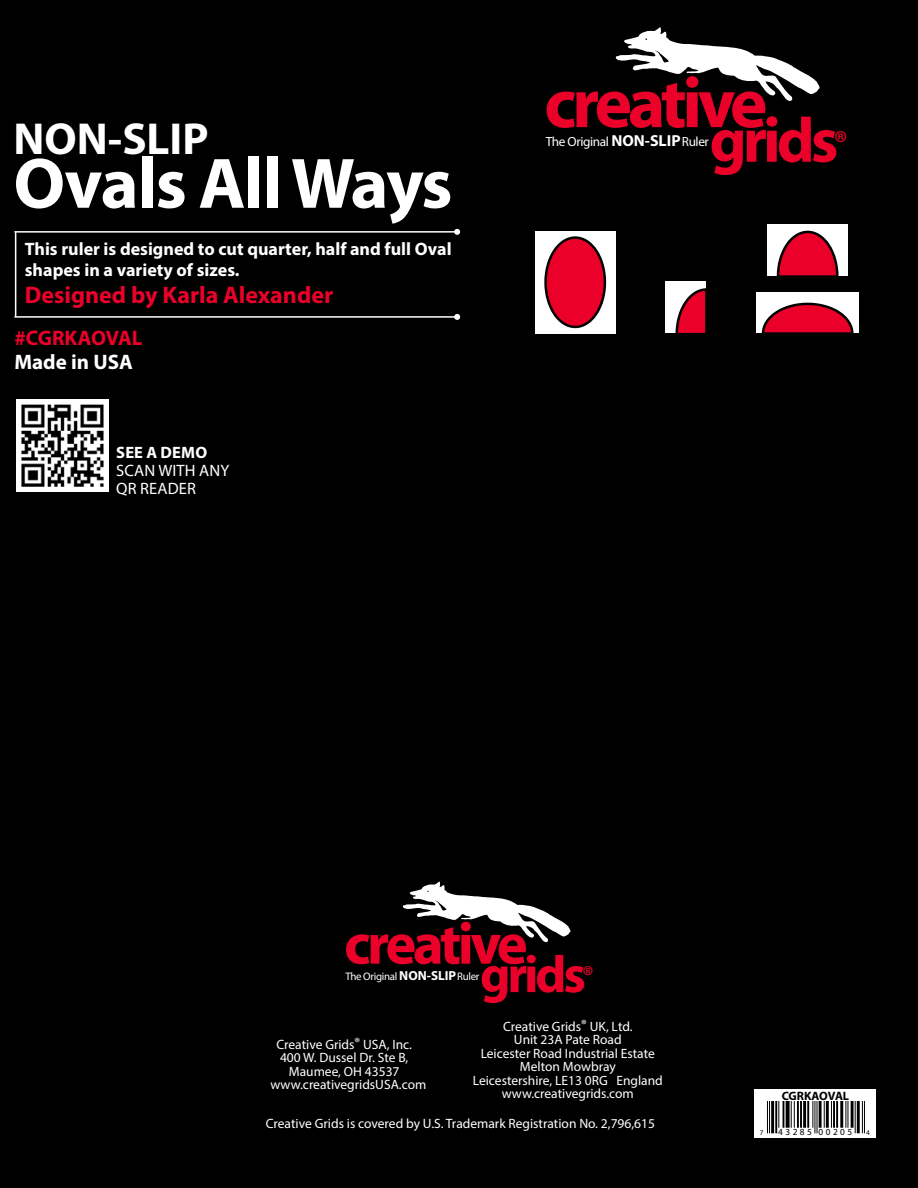
<style>
.page{position:relative;width:918px;height:1188px;background:#000}
.page>*{position:absolute;margin:0;border:0;box-sizing:border-box;transform-origin:0 0}
.t1{font:700 72px "Myriad Pro";letter-spacing:-.025em;color:#fff}
.t2{font:700 71.25px "Myriad";letter-spacing:-.06em;color:#eb0029}
.t3{font:700 63.6px "Myriad";letter-spacing:-.06em;color:#eb0029}
.t4{font:700 58.65px "Myriad";letter-spacing:-.06em;color:#eb0029}
.t5{font:700 52.2px "Myriad";letter-spacing:-.06em;color:#eb0029}
.t6{font:700 45px "Myriad Pro";color:#fff}
.t7{font:700 24.9px "Myriad";color:#eb0029}
.t8{font:700 24px "Myriad Pro";color:#eb0029}
.t9{font:700 21px "Myriad Pro";letter-spacing:-.005em;color:#eb0029}
.t10{font:700 21px "Myriad Pro";color:#fff}
.t11{font:700 20.4px "Myriad";color:#eb0029}
.t12{font:700 18px/21px "Myriad Pro";color:#fff}
.t13{font:16.5px/18px "Myriad Pro";letter-spacing:.01em;color:#fff}
.t14{font:700 16.5px "Myriad Pro";letter-spacing:.01em;color:#fff}
.t15{font:13.5px/13.5px "Myriad Pro";color:#fff;text-align:center}
.t16{font:13.35px "Myriad Pro";letter-spacing:-.03em;color:#fff}
.t17{font:700 12.15px "Myriad Pro";letter-spacing:-.005em;color:#000}
.t18{font:10.95px "Myriad Pro";letter-spacing:-.03em;color:#fff}
.t19{font:9.3px "Myriad Pro";letter-spacing:.265em;color:#000}
.t20{font:7.2px "Myriad Pro";color:#000}
.s1{font-weight:700;font-size:15.9px}
.s2{font-weight:700;font-size:13.2px}
</style>
<div class="page">
<hr style="left:14px;top:231px;width:443px;height:2px;background:#fff">
<svg style="left:454px;top:229px;width:6px;height:6px"></svg>
<hr style="left:14px;top:316px;width:443px;height:2px;background:#fff">
<svg style="left:454px;top:314px;width:6px;height:6px"></svg>
<hr style="left:15px;top:232px;width:1px;height:85px;background:#fff">
<svg style="left:616px;top:27px;width:204px;height:74px"></svg>
<img style="left:16px;top:400px;width:92px;height:91px">
<svg style="left:403px;top:881px;width:168px;height:61px"></svg>
<svg style="left:755px;top:1089px;width:121px;height:49px;fill:#fff"></svg>
<hr style="left:767px;top:1102px;width:1px;height:31px;background:#000">
<hr style="left:769px;top:1102px;width:1px;height:31px;background:#000">
<hr style="left:771px;top:1102px;width:3px;height:31px;background:#000">
<hr style="left:775px;top:1102px;width:2px;height:31px;background:#000">
<svg style="left:778px;top:1102px;width:6px;height:26px"></svg>
<svg style="left:786px;top:1102px;width:4px;height:26px"></svg>
<svg style="left:791px;top:1102px;width:4px;height:26px"></svg>
<hr style="left:797px;top:1102px;width:2px;height:26px;background:#000">
<hr style="left:800px;top:1102px;width:2px;height:26px;background:#000">
<hr style="left:803px;top:1102px;width:3px;height:26px;background:#000">
<hr style="left:807px;top:1102px;width:2px;height:26px;background:#000">
<svg style="left:812px;top:1102px;width:1px;height:26px"></svg>
<hr style="left:815px;top:1102px;width:1px;height:31px;background:#000">
<hr style="left:817px;top:1102px;width:1px;height:31px;background:#000">
<hr style="left:819px;top:1102px;width:3px;height:26px;background:#000">
<svg style="left:824px;top:1102px;width:1px;height:26px"></svg>
<hr style="left:826px;top:1102px;width:3px;height:26px;background:#000">
<svg style="left:831px;top:1102px;width:1px;height:26px"></svg>
<hr style="left:833px;top:1102px;width:2px;height:26px;background:#000">
<hr style="left:836px;top:1102px;width:2px;height:26px;background:#000">
<hr style="left:840px;top:1102px;width:3px;height:26px;background:#000">
<svg style="left:845px;top:1102px;width:4px;height:26px"></svg>
<hr style="left:851px;top:1102px;width:3px;height:26px;background:#000">
<hr style="left:855px;top:1102px;width:1px;height:31px;background:#000">
<hr style="left:857px;top:1102px;width:3px;height:31px;background:#000">
<hr style="left:862px;top:1102px;width:1px;height:31px;background:#000">
<hr style="left:864px;top:1102px;width:1px;height:31px;background:#000">
<div style="left:535px;top:231px;width:80px;height:103px;background:#fff"></div>
<svg style="left:544px;top:236px;width:63px;height:93px"></svg>
<div style="left:665px;top:282px;width:40px;height:51px;background:#fff"></div>
<svg style="left:675px;top:287px;width:31px;height:46px"></svg>
<div style="left:768px;top:224px;width:80px;height:51px;background:#fff"></div>
<svg style="left:775px;top:230px;width:65px;height:46px"></svg>
<div style="left:756px;top:292px;width:103px;height:40px;background:#fff"></div>
<svg style="left:760px;top:302px;width:95px;height:31px"></svg>
<h3 class="t6" style="left:14px;top:122px;width:197px">NON-SLIP</h3>
<h1 class="t1" style="left:14px;top:156px;width:440px">Ovals All Ways</h1>
<h3 class="t12" style="left:25px;top:241px;width:428px">This ruler is designed to cut quarter, half and full Oval shapes in a variety of sizes.</h3>
<h3 class="t8" style="left:25px;top:286px;width:310px">Designed by Karla Alexander</h3>
<h3 class="t9" style="left:14px;top:330px;width:130px">#CGRKAOVAL</h3>
<h3 class="t10" style="left:14px;top:354px;width:120px">Made in USA</h3>
<p class="t14" style="left:116px;top:446px;width:92px">SEE A DEMO</p>
<p class="t13" style="left:116px;top:463px;width:115px">SCAN WITH ANY<br>QR READER</p>
<h2 class="t2" style="left:544px;top:76px;width:225px">creative</h2>
<h3 class="t3" style="left:710px;top:116px;width:130px">grids</h3>
<h3 class="t7" style="left:835px;top:130px;width:14px">®</h3>
<p class="t16" style="left:546px;top:137px;width:165px">The Original <span class="s1">NON-SLIP</span>Ruler</p>
<h3 class="t4" style="left:344px;top:922px;width:185px">creative</h3>
<h3 class="t5" style="left:480px;top:955px;width:107px">grids</h3>
<h3 class="t11" style="left:583px;top:966px;width:12px">®</h3>
<p class="t18" style="left:345px;top:972px;width:136px">The Original <span class="s2">NON-SLIP</span>Ruler</p>
<p class="t15" style="left:276px;top:1039px;width:137px">Creative Grids® USA, Inc.</p>
<p class="t15" style="left:280px;top:1052px;width:130px">400 W. Dussel Dr. Ste B,</p>
<p class="t15" style="left:289px;top:1066px;width:112px">Maumee, OH 43537</p>
<p class="t15" style="left:271px;top:1079px;width:157px">www.creativegridsUSA.com</p>
<p class="t15" style="left:473px;top:1021px;width:192px">Creative Grids® UK, Ltd.<br>Unit 23A Pate Road<br>Leicester Road Industrial Estate<br>Melton Mowbray<br>Leicestershire, LE13 0RG England www.creativegrids.com</p>
<p class="t15" style="left:266px;top:1118px;width:391px">Creative Grids is covered by U.S. Trademark Registration No. 2,796,615</p>
<p class="t17" style="left:782px;top:1091px;width:69px">CGRKAOVAL</p>
<p class="t20" style="left:760px;top:1130px;width:5px">7</p>
<p class="t19" style="left:778px;top:1129px;width:75px">43285 00205</p>
<p class="t20" style="left:866px;top:1130px;width:5px">4</p>
</div>
